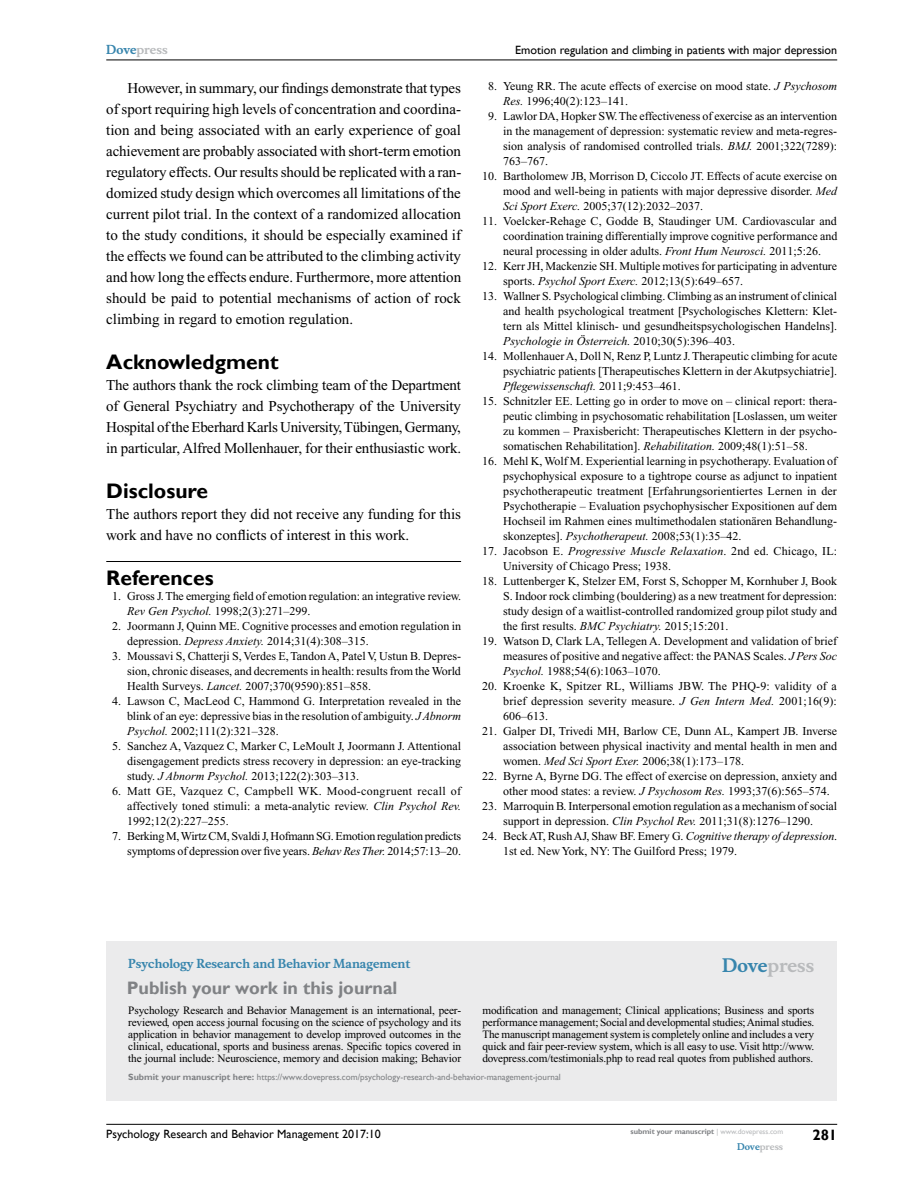
<style>
.page{position:relative;width:918px;height:1188px;background:#fff}
.page>*{position:absolute;margin:0;border:0;box-sizing:border-box;transform-origin:0 0}
.t1{font:700 21px "Gill Sans";color:#000}
.t2{font:700 18px "Gill Sans";color:#808285}
.t3{font:700 18px "Musee";color:#b8babc}
.t4{font:15px/21px "Times New Roman";color:#000;text-align:justify}
.t5{font:700 15px "Gill Sans";color:#000}
.t6{font:12px/15px "Times New Roman";color:#000;text-align:justify}
.t7{font:12px/15px "Times New Roman";letter-spacing:-.02em;color:#000;text-align:right}
.t8{font:12px "Gill Sans";color:#000}
.t9{font:700 12px "Musee";color:#3785ad}
.t10{font:700 12px "Musee";color:#b8babc}
.t11{font:11.25px/12px "Times New Roman";letter-spacing:-.01em;color:#000;text-align:justify}
.t12{font:9px "Gill Sans";color:#808285}
.t13{font:700 9px "Musee";color:#b8babc}
.t14{font:700 7.5px "Gill Sans";color:#808285}
.s1{color:#3785ad}
.s2{font-style:italic}
.s3{font-weight:700}
.s4{font-weight:400;color:#b8babc}
</style>
<div class="page">
<div style="left:106px;top:941px;width:731px;height:159px;background:#ebebec"></div>
<hr style="left:106px;top:1124px;width:731px;height:1px;background:#000">
<hr style="left:106px;top:60px;width:731px;height:1px;background:#000">
<hr style="left:106px;top:561px;width:355px;height:1px;background:#000">
<p class="t10" style="left:106px;top:43px;width:63px"><span class="s1">Dove</span>press</p>
<p class="t4" style="left:106px;top:77px;width:357px;text-indent:21px">However, in summary, our findings demonstrate that types of sport requiring high levels of concentration and coordina&shy;tion and being associated with an early experience of goal achievement are probably associated with short-term emotion regulatory effects. Our results should be replicated with a ran&shy;domized study design which overcomes all limitations of the current pilot trial. In the context of a randomized allocation to the study conditions, it should be especially examined if the effects we found can be attributed to the climbing activity and how long the effects endure. Furthermore, more attention should be paid to potential mechanisms of action of rock climbing in regard to emotion regulation.</p>
<h1 class="t1" style="left:106px;top:349px;width:174px">Acknowledgment</h1>
<p class="t4" style="left:106px;top:374px;width:356px">The authors thank the rock climbing team of the Department of General Psychiatry and Psychotherapy of the University Hospital of the Eberhard Karls University, Tübingen, Germany, in particular, Alfred Mollenhauer, for their enthusiastic work.</p>
<h1 class="t1" style="left:106px;top:478px;width:103px">Disclosure</h1>
<p class="t4" style="left:106px;top:503px;width:356px">The authors report they did not receive any funding for this work and have no conflicts of interest in this work.</p>
<h1 class="t1" style="left:106px;top:565px;width:109px">References</h1>
<p class="t6" style="left:127px;top:588px;width:335px;text-indent:-15px">1. Gross J. The emerging field of emotion regulation: an integrative review.<br><span class="s2">Rev Gen Psychol.</span> 1998;2(3):271–299.</p>
<p class="t6" style="left:127px;top:618px;width:335px;text-indent:-15px">2. Joormann J, Quinn ME. Cognitive processes and emotion regulation in depression. <span class="s2">Depress Anxiety.</span> 2014;31(4):308–315.</p>
<p class="t6" style="left:127px;top:648px;width:335px;text-indent:-15px">3. Moussavi S, Chatterji S, Verdes E, Tandon A, Patel V, Ustun B. Depres&shy;sion, chronic diseases, and decrements in health: results from the World Health Surveys. <span class="s2">Lancet.</span> 2007;370(9590):851–858.</p>
<p class="t6" style="left:127px;top:693px;width:335px;text-indent:-15px">4. Lawson C, MacLeod C, Hammond G. Interpretation revealed in the blink of an eye: depressive bias in the resolution of ambiguity. <span class="s2">J Abnorm Psychol.</span> 2002;111(2):321–328.</p>
<p class="t6" style="left:127px;top:738px;width:335px;text-indent:-15px">5. Sanchez A, Vazquez C, Marker C, LeMoult J, Joormann J. Attentional disengagement predicts stress recovery in depression: an eye-tracking study. <span class="s2">J Abnorm Psychol.</span> 2013;122(2):303–313.</p>
<p class="t6" style="left:127px;top:783px;width:335px;text-indent:-15px">6. Matt GE, Vazquez C, Campbell WK. Mood-congruent recall of affectively toned stimuli: a meta-analytic review. <span class="s2">Clin Psychol Rev.<br></span>1992;12(2):227–255.</p>
<p class="t7" style="left:112px;top:828px;width:350px">7. Berking M, Wirtz CM, Svaldi J, Hofmann SG. Emotion regulation predicts symptoms of depression over five years. <span class="s2">Behav Res Ther.</span> 2014;57:13–20.</p>
<p class="t8" style="left:515px;top:43px;width:323px">Emotion regulation and climbing in patients with major depression</p>
<p class="t6" style="left:503px;top:79px;width:335px;text-indent:-15px">8. Yeung RR. The acute effects of exercise on mood state. <span class="s2">J Psychosom<br>Res.</span> 1996;40(2):123–141.</p>
<p class="t6" style="left:503px;top:109px;width:335px;text-indent:-15px">9. Lawlor DA, Hopker SW. The effectiveness of exercise as an intervention in the management of depression: systematic review and meta-regres&shy;sion analysis of randomised controlled trials. <span class="s2">BMJ.</span> 2001;322(7289):<br>763–767.</p>
<p class="t6" style="left:503px;top:169px;width:335px;text-indent:-21px">10. Bartholomew JB, Morrison D, Ciccolo JT. Effects of acute exercise on mood and well-being in patients with major depressive disorder. <span class="s2">Med Sci Sport Exerc.</span> 2005;37(12):2032–2037.</p>
<p class="t6" style="left:503px;top:214px;width:336px;text-indent:-21px">11. Voelcker-Rehage C, Godde B, Staudinger UM. Cardiovascular and coordination training differentially improve cognitive performance and neural processing in older adults. <span class="s2">Front Hum Neurosci.</span> 2011;5:26.</p>
<p class="t6" style="left:503px;top:259px;width:335px;text-indent:-21px">12. Kerr JH, Mackenzie SH. Multiple motives for participating in adventure sports. <span class="s2">Psychol Sport Exerc.</span> 2012;13(5):649–657.</p>
<p class="t6" style="left:503px;top:289px;width:335px;text-indent:-21px">13. Wallner S. Psychological climbing. Climbing as an instrument of clinical and health psychological treatment [Psychologisches Klettern: Klet&shy;tern als Mittel klinisch- und gesundheitspsychologischen Handelns].<br><span class="s2">Psychologie in Österreich.</span> 2010;30(5):396–403.</p>
<p class="t6" style="left:503px;top:349px;width:336px;text-indent:-21px">14. Mollenhauer A, Doll N, Renz P, Luntz J. Therapeutic climbing for acute psychiatric patients [Therapeutisches Klettern in der Akutpsychiatrie].<br><span class="s2">Pflegewissenschaft.</span> 2011;9:453–461.</p>
<p class="t6" style="left:503px;top:394px;width:335px;text-indent:-21px">15. Schnitzler EE. Letting go in order to move on – clinical report: thera&shy;peutic climbing in psychosomatic rehabilitation [Loslassen, um weiter zu kommen – Praxisbericht: Therapeutisches Klettern in der psycho&shy;somatischen Rehabilitation]. <span class="s2">Rehabilitation.</span> 2009;48(1):51–58.</p>
<p class="t6" style="left:503px;top:454px;width:335px;text-indent:-21px">16. Mehl K, Wolf M. Experiential learning in psychotherapy. Evaluation of psychophysical exposure to a tightrope course as adjunct to inpatient psychotherapeutic treatment [Erfahrungsorientiertes Lernen in der Psychotherapie – Evaluation psychophysischer Expositionen auf dem Hochseil im Rahmen eines multimethodalen stationären Behandlung&shy;skonzeptes]. <span class="s2">Psychotherapeut.</span> 2008;53(1):35–42.</p>
<p class="t6" style="left:503px;top:544px;width:335px;text-indent:-21px">17. Jacobson E. <span class="s2">Progressive Muscle Relaxation</span>. 2nd ed. Chicago, IL:<br>University of Chicago Press; 1938.</p>
<p class="t6" style="left:503px;top:574px;width:335px;text-indent:-21px">18. Luttenberger K, Stelzer EM, Forst S, Schopper M, Kornhuber J, Book S. Indoor rock climbing (bouldering) as a new treatment for depression: study design of a waitlist-controlled randomized group pilot study and the first results. <span class="s2">BMC Psychiatry.</span> 2015;15:201.</p>
<p class="t6" style="left:503px;top:634px;width:335px;text-indent:-21px">19. Watson D, Clark LA, Tellegen A. Development and validation of brief measures of positive and negative affect: the PANAS Scales. <span class="s2">J Pers Soc Psychol.</span> 1988;54(6):1063–1070.</p>
<p class="t6" style="left:503px;top:679px;width:335px;text-indent:-21px">20. Kroenke K, Spitzer RL, Williams JBW. The PHQ-9: validity of a brief depression severity measure. <span class="s2">J Gen Intern Med.</span> 2001;16(9):<br>606–613.</p>
<p class="t6" style="left:503px;top:724px;width:335px;text-indent:-21px">21. Galper DI, Trivedi MH, Barlow CE, Dunn AL, Kampert JB. Inverse association between physical inactivity and mental health in men and women. <span class="s2">Med Sci Sport Exer.</span> 2006;38(1):173–178.</p>
<p class="t6" style="left:503px;top:769px;width:335px;text-indent:-21px">22. Byrne A, Byrne DG. The effect of exercise on depression, anxiety and other mood states: a review. <span class="s2">J Psychosom Res.</span> 1993;37(6):565–574.</p>
<p class="t6" style="left:482px;top:799px;width:356px;text-align:center">23. Marroquin B. Interpersonal emotion regulation as a mechanism of social support in depression. <span class="s2">Clin Psychol Rev.</span> 2011;31(8):1276–1290.</p>
<p class="t6" style="left:503px;top:829px;width:335px;text-indent:-21px">24. Beck AT, Rush AJ, Shaw BF. Emery G. <span class="s2">Cognitive therapy of depression</span>.<br>1st ed. New York, NY: The Guilford Press; 1979.</p>
<p class="t9" style="left:128px;top:956px;width:284px">Psychology Research and Behavior Management</p>
<h2 class="t2" style="left:127px;top:977px;width:272px">Publish your work in this journal</h2>
<h2 class="t3" style="left:722px;top:955px;width:94px"><span class="s1">Dove</span>press</h2>
<p class="t11" style="left:128px;top:1004px;width:334px">Psychology Research and Behavior Management is an international, peer&shy;reviewed, open access journal focusing on the science of psychology and its application in behavior management to develop improved outcomes in the clinical, educational, sports and business arenas. Specific topics covered in the journal include: Neuroscience, memory and decision making; Behavior</p>
<p class="t11" style="left:482px;top:1004px;width:333px">modification and management; Clinical applications; Business and sports performance management; Social and developmental studies; Animal studies.<br>The manuscript management system is completely online and includes a very quick and fair peer-review system, which is all easy to use. Visit http://www. dovepress.com/testimonials.php to read real quotes from published authors.</p>
<p class="t12" style="left:128px;top:1072px;width:434px"><span class="s3">Submit your manuscript here:</span> https://www.dovepress.com/psychology-research-and-behavior-management-journal</p>
<p class="t8" style="left:106px;top:1127px;width:276px">Psychology Research and Behavior Management 2017:10</p>
<p class="t14" style="left:631px;top:1127px;width:154px">submit your manuscript <span class="s4">| www.dovepress.com</span></p>
<p class="t13" style="left:737px;top:1141px;width:48px"><span class="s1">Dove</span>press</p>
<p class="t5" style="left:812px;top:1126px;width:26px">281</p>
</div>
